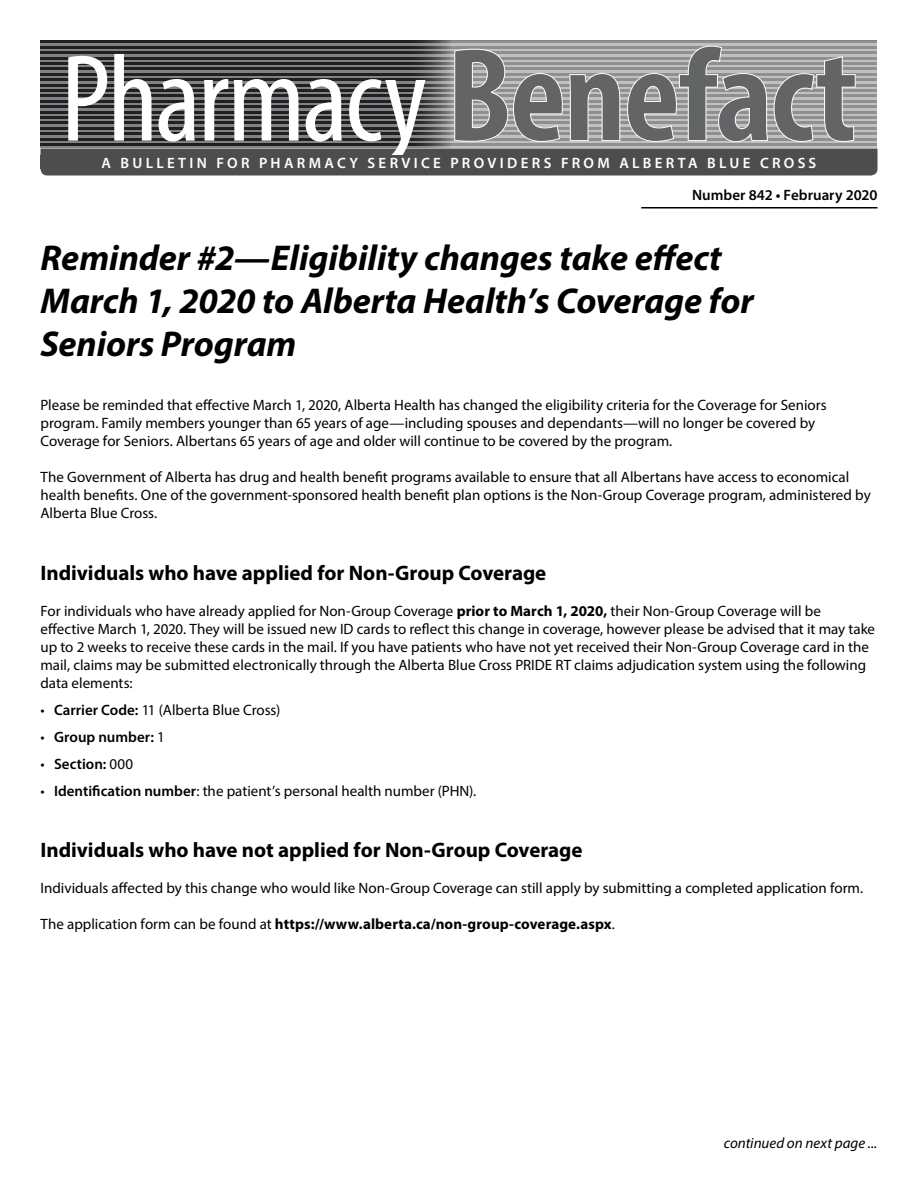
<style>
.page{position:relative;width:918px;height:1188px;background:#fff}
.page>*{position:absolute;margin:0;border:0;box-sizing:border-box;transform-origin:0 0}
.t1{font:italic 700 36px/43.2px "Myriad Pro";letter-spacing:-.005em;color:#000}
.t2{font:700 21px "Myriad Pro";color:#000}
.t3{font:15px/18px "Myriad Pro";color:#000}
.t4{font:700 15px "Myriad Pro";letter-spacing:.005em;color:#000}
.t5{font:600 15px "Myriad Pro";letter-spacing:.225em;color:#fff}
.t6{font:600 15px "Myriad Pro";color:#000}
.t7{font:italic 15px "Myriad Pro";color:#000}
.s1{font-weight:700}
.s2{font-weight:600}
.s3{font-weight:400}
</style>
<div class="page">
<hr style="left:641px;top:207px;width:237px;height:1px;background:#000">
<hr style="left:40px;top:40px;width:838px;height:3px;background:#000">
<svg style="left:405px;top:40px;width:473px;height:5px;background:#9a9a9b"></svg>
<svg style="left:40px;top:45px;width:838px;height:131px;background:#7f7f80"></svg>
<div style="left:40px;top:155px;width:838px;height:13px;background:#4d4d4f"></div>
<p class="t5" style="left:102px;top:153px;width:716px">A BULLETIN FOR PHARMACY SERVICE PROVIDERS FROM ALBERTA BLUE CROSS</p>
<p class="t6" style="left:692px;top:186px;width:187px">Number 842 • February 2020</p>
<h1 class="t1" style="left:40px;top:235px;width:715px">Reminder #2—Eligibility changes take effect<br>March 1, 2020 to Alberta Health’s Coverage for<br>Seniors Program</h1>
<p class="t3" style="left:40px;top:396px;width:788px">Please be reminded that effective March 1, 2020, Alberta Health has changed the eligibility criteria for the Coverage for Seniors program. Family members younger than 65 years of age—including spouses and dependants—will no longer be covered by<br>Coverage for Seniors. Albertans 65 years of age and older will continue to be covered by the program.</p>
<p class="t3" style="left:40px;top:468px;width:832px">The Government of Alberta has drug and health benefit programs available to ensure that all Albertans have access to economical health benefits. One of the government-sponsored health benefit plan options is the Non-Group Coverage program, administered by<br>Alberta Blue Cross.</p>
<h2 class="t2" style="left:40px;top:559px;width:507px">Individuals who have applied for Non-Group Coverage</h2>
<p class="t3" style="left:40px;top:601px;width:836px">For individuals who have already applied for Non-Group Coverage <span class="s1">prior to March 1, 2020,</span> their Non-Group Coverage will be effective March 1, 2020. They will be issued new ID cards to reflect this change in coverage, however please be advised that it may take up to 2 weeks to receive these cards in the mail. If you have patients who have not yet received their Non-Group Coverage card in the mail, claims may be submitted electronically through the Alberta Blue Cross PRIDE RT claims adjudication system using the following data elements:</p>
<p class="t3" style="left:40px;top:700px;width:241px">• <span class="s2">Carrier Code:</span> 11 (Alberta Blue Cross)</p>
<p class="t6" style="left:40px;top:727px;width:126px"><span class="s3">•</span> Group number: <span class="s3">1</span></p>
<p class="t6" style="left:40px;top:754px;width:94px"><span class="s3">•</span> Section: <span class="s3">000</span></p>
<p class="t3" style="left:40px;top:781px;width:437px">• <span class="s2">Identification number</span>: the patient’s personal health number (PHN).</p>
<h2 class="t2" style="left:40px;top:836px;width:544px">Individuals who have not applied for Non-Group Coverage</h2>
<p class="t3" style="left:40px;top:879px;width:824px">Individuals affected by this change who would like Non-Group Coverage can still apply by submitting a completed application form.</p>
<p class="t4" style="left:40px;top:914px;width:576px"><span class="s3">The application form can be found at</span> https://www.alberta.ca/non-group-coverage.aspx<span class="s3">.</span></p>
<p class="t7" style="left:724px;top:1133px;width:155px">continued on next page ...</p>
</div>
